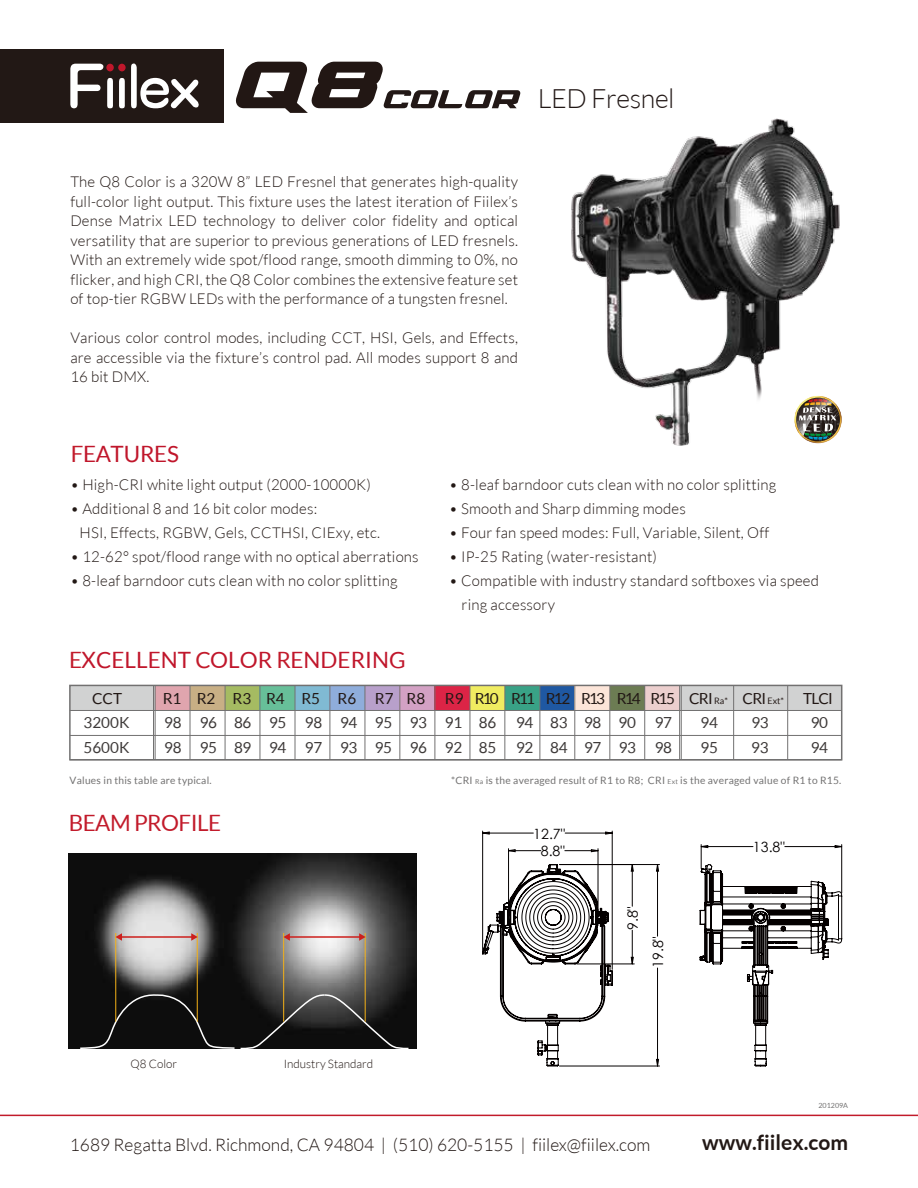
<style>
.page{position:relative;width:918px;height:1188px;background:#fff}
.page>*{position:absolute;margin:0;border:0;box-sizing:border-box;transform-origin:0 0}
.t1{font:300 26.7px "Lato";letter-spacing:-.015em;color:#221816}
.t2{font:22.5px "Lato";color:#c0162b}
.t3{font:22.5px "Lato";letter-spacing:-.025em;color:#c21b2b}
.t4{font:22.5px "Lato";letter-spacing:-.02em;color:#c0162b}
.t5{font:700 21px "Lato";color:#221815}
.t6{font:300 17.4px "Lato";color:#221815}
.t7{font:15.3px/24.9px "Lato";letter-spacing:-.03em;color:#3e3a39}
.t8{font:15.3px "Lato";letter-spacing:-.1em;color:#221815}
.t9{font:15.3px "Lato";color:#221815}
.t10{font:15.3px/24.9px "Lato";color:#3f3b3a}
.t11{font:15.3px "Lato";letter-spacing:-.05em;color:#221815}
.t12{font:300 15px/19.5px "Lato";letter-spacing:.015em;color:#221815;text-align:justify}
.t13{font:14.1px "Century Gothic";color:#040000}
.t14{font:300 11.7px "Lato";color:#221815}
.t15{font:10.2px "Lato";letter-spacing:.025em;color:#727171}
.t16{font:7.2px "Lato";color:#727171}
.s1{color:#c21b2b}
.s2{font-size:8.85px}
.s3{font-size:6.75px}
</style>
<div class="page">
<img style="left:571px;top:118px;width:269px;height:328px">
<hr style="left:0;top:1115px;width:918px;height:1px;background:#c21b2b">
<div style="left:70px;top:686px;width:772px;height:24px;background:#d1d2d2"></div>
<div style="left:155px;top:686px;width:35px;height:24px;background:#e0a5ae"></div>
<div style="left:190px;top:686px;width:35px;height:24px;background:#c8af85"></div>
<div style="left:225px;top:686px;width:35px;height:24px;background:#a5bb62"></div>
<div style="left:260px;top:686px;width:35px;height:24px;background:#67bf99"></div>
<div style="left:295px;top:686px;width:35px;height:25px;background:#80bad3"></div>
<div style="left:330px;top:686px;width:35px;height:24px;background:#8faddb"></div>
<div style="left:365px;top:686px;width:35px;height:24px;background:#b8a0cb"></div>
<div style="left:400px;top:686px;width:35px;height:24px;background:#d3a1c4"></div>
<div style="left:435px;top:686px;width:35px;height:24px;background:#dc2446"></div>
<div style="left:470px;top:686px;width:35px;height:24px;background:#f0ec61"></div>
<div style="left:505px;top:686px;width:35px;height:24px;background:#39a286"></div>
<div style="left:540px;top:686px;width:35px;height:24px;background:#1f58a2"></div>
<div style="left:575px;top:686px;width:35px;height:24px;background:#fce5d9"></div>
<div style="left:610px;top:686px;width:35px;height:25px;background:#6c7c53"></div>
<div style="left:645px;top:686px;width:35px;height:25px;background:#eccfce"></div>
<div style="left:69px;top:685px;width:773px;height:76px;border:2px solid #727171"></div>
<hr style="left:70px;top:735px;width:772px;height:1px;background:#727171">
<hr style="left:70px;top:710px;width:772px;height:1px;background:#727171">
<hr style="left:70px;top:759px;width:772px;height:1px;background:#727171">
<hr style="left:787px;top:685px;width:1px;height:75px;background:#727171">
<hr style="left:733px;top:685px;width:1px;height:75px;background:#727171">
<hr style="left:679px;top:685px;width:1px;height:75px;background:#727171">
<hr style="left:644px;top:685px;width:1px;height:75px;background:#727171">
<hr style="left:609px;top:685px;width:1px;height:75px;background:#727171">
<hr style="left:574px;top:685px;width:1px;height:75px;background:#727171">
<hr style="left:540px;top:685px;width:1px;height:75px;background:#727171">
<hr style="left:504px;top:685px;width:1px;height:75px;background:#727171">
<hr style="left:470px;top:685px;width:1px;height:75px;background:#727171">
<hr style="left:435px;top:685px;width:1px;height:75px;background:#727171">
<hr style="left:399px;top:685px;width:1px;height:75px;background:#727171">
<hr style="left:365px;top:685px;width:1px;height:75px;background:#727171">
<hr style="left:330px;top:685px;width:1px;height:75px;background:#727171">
<hr style="left:295px;top:685px;width:1px;height:75px;background:#727171">
<hr style="left:260px;top:685px;width:1px;height:75px;background:#727171">
<hr style="left:225px;top:685px;width:1px;height:75px;background:#727171">
<hr style="left:190px;top:685px;width:1px;height:75px;background:#727171">
<hr style="left:155px;top:685px;width:1px;height:75px;background:#727171">
<hr style="left:153px;top:685px;width:1px;height:75px;background:#727171">
<hr style="left:681px;top:685px;width:1px;height:75px;background:#727171">
<div style="left:0;top:49px;width:223px;height:74px;background:#221815"></div>
<svg style="left:70px;top:64px;width:129px;height:45px"></svg>
<img style="left:794px;top:396px;width:48px;height:47px">
<img style="left:69px;top:853px;width:347px;height:195px">
<svg style="left:79px;top:994px;width:331px;height:55px"></svg>
<hr style="left:115px;top:933px;width:1px;height:89px;background:#f5b117">
<hr style="left:197px;top:933px;width:1px;height:89px;background:#f5b117">
<hr style="left:121px;top:936px;width:71px;height:2px;background:#cd1f1c">
<svg style="left:116px;top:933px;width:6px;height:8px"></svg>
<svg style="left:191px;top:933px;width:7px;height:8px"></svg>
<hr style="left:283px;top:933px;width:1px;height:89px;background:#f5b117">
<hr style="left:365px;top:933px;width:1px;height:89px;background:#f5b117">
<hr style="left:289px;top:936px;width:71px;height:2px;background:#cd1f1c">
<svg style="left:283px;top:933px;width:7px;height:8px"></svg>
<svg style="left:359px;top:933px;width:7px;height:8px"></svg>
<svg style="left:509px;top:849px;width:89px;height:4px"></svg>
<hr style="left:508px;top:849px;width:1px;height:66px;background:#040000">
<hr style="left:598px;top:849px;width:1px;height:66px;background:#040000">
<hr style="left:509px;top:850px;width:32px;height:1px;background:#040000">
<hr style="left:565px;top:850px;width:33px;height:1px;background:#040000">
<hr style="left:482px;top:831px;width:1px;height:121px;background:#040000">
<hr style="left:612px;top:831px;width:1px;height:138px;background:#040000">
<hr style="left:559px;top:1066px;width:101px;height:1px;background:#040000">
<hr style="left:560px;top:864px;width:100px;height:1px;background:#040000">
<hr style="left:577px;top:964px;width:57px;height:1px;background:#040000">
<svg style="left:482px;top:831px;width:131px;height:4px"></svg>
<svg style="left:656px;top:865px;width:3px;height:202px"></svg>
<svg style="left:630px;top:865px;width:4px;height:100px"></svg>
<svg style="left:482px;top:864px;width:131px;height:203px"></svg>
<svg style="left:699px;top:845px;width:144px;height:222px"></svg>
<svg style="left:236px;top:62px;width:284px;height:51px"></svg>
<h1 class="t1" style="left:538px;top:84px;width:138px">LED Fresnel</h1>
<p class="t12" style="left:70px;top:172px;width:449px">The Q8 Color is a 320W 8” LED Fresnel that generates high-quality full-color light output. This fixture uses the latest iteration of Fiilex’s Dense Matrix LED technology to deliver color fidelity and optical versatility that are superior to previous generations of LED fresnels.<br>With an extremely wide spot/flood range, smooth dimming to 0%, no flicker, and high CRI, the Q8 Color combines the extensive feature set of top-tier RGBW LEDs with the performance of a tungsten fresnel.</p>
<p class="t12" style="left:70px;top:328px;width:449px">Various color control modes, including CCT, HSI, Gels, and Effects, are accessible via the fixture’s control pad. All modes support 8 and 16 bit DMX.</p>
<h2 class="t4" style="left:71px;top:441px;width:110px"><span class="s1">F</span>EATURES</h2>
<p class="t12" style="left:70px;top:475px;width:302px">• High-CRI white light output (2000-10000K)</p>
<p class="t12" style="left:80px;top:497px;width:302px;line-height:24px;text-indent:-9px">• Additional 8 and 16 bit color modes:<br>HSI, Effects, RGBW, Gels, CCTHSI, CIExy, etc.</p>
<p class="t12" style="left:70px;top:547px;width:350px">• 12-62° spot/flood range with no optical aberrations</p>
<p class="t12" style="left:70px;top:571px;width:329px">• 8-leaf barndoor cuts clean with no color splitting</p>
<h2 class="t2" style="left:69px;top:647px;width:338px"><span class="s1">E</span>XCELLENT <span class="s1">C</span>OLOR <span class="s1">R</span>ENDERING</h2>
<p class="t12" style="left:449px;top:475px;width:329px">• 8-leaf barndoor cuts clean with no color splitting</p>
<p class="t12" style="left:449px;top:499px;width:238px">• Smooth and Sharp dimming modes</p>
<p class="t12" style="left:449px;top:523px;width:322px">• Four fan speed modes: Full, Variable, Silent, Off</p>
<p class="t12" style="left:449px;top:547px;width:209px">• IP-25 Rating (water-resistant)</p>
<p class="t12" style="left:462px;top:569px;width:359px;line-height:24px;text-indent:-12px">• Compatible with industry standard softboxes via speed ring accessory</p>
<p class="t11" style="left:92px;top:690px;width:31px">CCT</p>
<p class="t9" style="left:163px;top:690px;width:264px">R1 R2 R3 R4 R5 R6 R7 R8</p>
<p class="t8" style="left:445px;top:690px;width:390px">R9 R10 R11 R12 R13 R14 R15 CRI <span class="s2">Ra*</span> CRI <span class="s2">Ext*</span> TLCI</p>
<p class="t7" style="left:164px;top:710px;width:19px">98<br>98</p>
<p class="t7" style="left:200px;top:710px;width:19px">96<br>95</p>
<p class="t7" style="left:234px;top:710px;width:19px">86<br>89</p>
<p class="t7" style="left:269px;top:710px;width:19px">95<br>94</p>
<p class="t7" style="left:305px;top:710px;width:19px">98<br>97</p>
<p class="t7" style="left:340px;top:710px;width:19px">94<br>93</p>
<p class="t7" style="left:375px;top:710px;width:19px">95<br>95</p>
<p class="t7" style="left:410px;top:710px;width:19px">93<br>96</p>
<p class="t7" style="left:445px;top:710px;width:19px">91<br>92</p>
<p class="t7" style="left:479px;top:710px;width:19px">86<br>85</p>
<p class="t7" style="left:516px;top:710px;width:19px">94<br>92</p>
<p class="t7" style="left:550px;top:710px;width:19px">83<br>84</p>
<p class="t7" style="left:584px;top:710px;width:19px">98<br>97</p>
<p class="t7" style="left:619px;top:710px;width:19px">90<br>93</p>
<p class="t7" style="left:655px;top:710px;width:19px">97<br>98</p>
<p class="t7" style="left:751px;top:710px;width:19px">93<br>93</p>
<p class="t7" style="left:811px;top:710px;width:19px">90<br>94</p>
<p class="t7" style="left:701px;top:710px;width:19px">94<br>95</p>
<p class="t10" style="left:84px;top:710px;width:47px">3200K<br>5600K</p>
<p class="t15" style="left:70px;top:774px;width:144px">Values in this table are typical.</p>
<p class="t15" style="left:451px;top:774px;width:392px">*CRI <span class="s3">Ra</span> is the averaged result of R1 to R8; CRI <span class="s3">Ext</span> is the averaged value of R1 to R15.</p>
<h2 class="t3" style="left:69px;top:811px;width:154px">BEAM PROFILE</h2>
<p class="t14" style="left:131px;top:1057px;width:48px">Q8 Color</p>
<p class="t14" style="left:284px;top:1057px;width:91px">Industry Standard</p>
<p class="t13" style="left:533px;top:824px;width:33px">12.7"</p>
<p class="t13" style="left:541px;top:841px;width:25px">8.8"</p>
<p class="t13" style="left:623px;top:930px;width:25px;rotate:-90deg">9.8"</p>
<p class="t13" style="left:648px;top:968px;width:33px;rotate:-90deg">19.8"</p>
<p class="t13" style="left:753px;top:837px;width:33px">13.8"</p>
<p class="t16" style="left:818px;top:1101px;width:31px">201209A</p>
<p class="t6" style="left:70px;top:1135px;width:582px">1689 Regatta Blvd. Richmond, CA 94804 | (510) 620-5155 | fiilex@fiilex.com</p>
<h3 class="t5" style="left:702px;top:1130px;width:147px">www.fiilex.com</h3>
</div>
